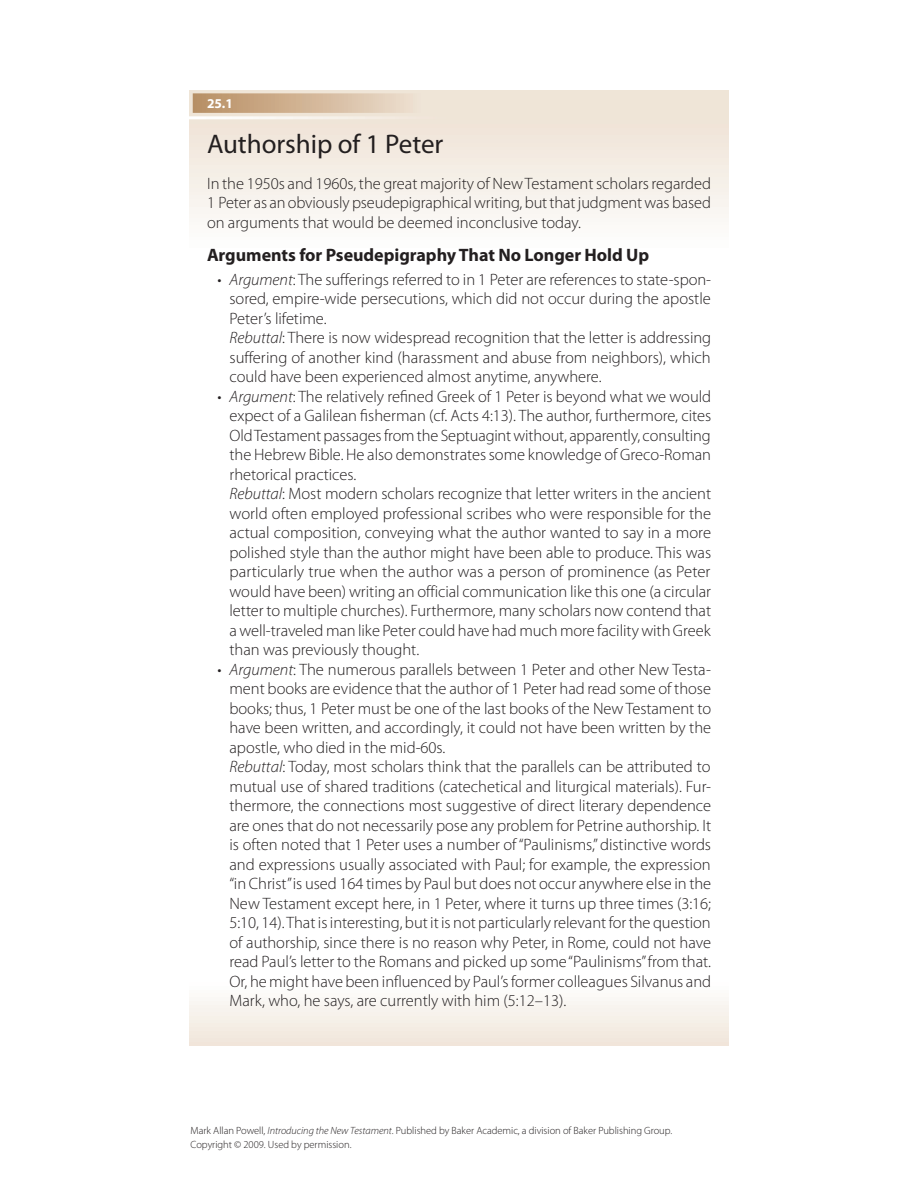
<style>
.page{position:relative;width:918px;height:1188px;background:#fff}
.page>*{position:absolute;margin:0;border:0;box-sizing:border-box;transform-origin:0 0}
.sidebar_title{font:27px "Myriad Pro";color:#231f20}
.sidebar_heading1{font:700 18px "Myriad Pro";color:#231f20}
.sidebar{font:300 16.5px/19.5px "Myriad Pro";color:#231f20;text-align:justify}
.list_item{font:300 16.5px/19.5px "Myriad Pro";color:#231f20;text-align:justify}
.sidebar_first{font:300 16.5px/19.5px "Myriad Pro";color:#231f20;text-align:justify}
.box_number{font:700 13.5px "Myriad Pro";color:#fff}
.sidebar-2{font:300 10.5px/13.5px "Myriad Pro";color:#231f20}
.s1{font-style:italic}
</style>
<div class="page">
<svg style="left:189px;top:90px;width:540px;height:955px"></svg>
<svg style="left:193px;top:93px;width:532px;height:20px;background:#e3d1bc"></svg>
<hr style="left:189px;top:116px;width:540px;height:3px;background:#fff">
<p class="box_number" style="left:207px;top:96px;width:27px">25.1</p>
<p class="sidebar_title" style="left:207px;top:129px;width:238px">Authorship of 1 Peter</p>
<p class="sidebar_first" style="left:207px;top:174px;width:506px">In the 1950s and 1960s, the great majority of New Testament scholars regarded 1 Peter as an obviously pseudepigraphical writing, but that judgment was based on arguments that would be deemed inconclusive today.</p>
<p class="sidebar_heading1" style="left:207px;top:244px;width:444px">Arguments for Pseudepigraphy That No Longer Hold Up</p>
<p class="list_item" style="left:230px;top:270px;width:483px;text-indent:-12px">• <span class="s1">Argument</span>: The sufferings referred to in 1 Peter are references to state-spon&shy;sored, empire-wide persecutions, which did not occur during the apostle Peter’s lifetime.</p>
<p class="sidebar" style="left:230px;top:328px;width:483px"><span class="s1">Rebuttal</span>: There is now widespread recognition that the letter is addressing suffering of another kind (harassment and abuse from neighbors), which could have been experienced almost anytime, anywhere.</p>
<p class="list_item" style="left:230px;top:387px;width:483px;text-indent:-12px">• <span class="s1">Argument</span>: The relatively refined Greek of 1 Peter is beyond what we would expect of a Galilean fisherman (cf. Acts 4:13). The author, furthermore, cites Old Testament passages from the Septuagint without, apparently, consulting the Hebrew Bible. He also demonstrates some knowledge of Greco-Roman rhetorical practices.</p>
<p class="sidebar" style="left:230px;top:484px;width:483px"><span class="s1">Rebuttal</span>: Most modern scholars recognize that letter writers in the ancient world often employed professional scribes who were responsible for the actual composition, conveying what the author wanted to say in a more polished style than the author might have been able to produce. This was particularly true when the author was a person of prominence (as Peter would have been) writing an official communication like this one (a circular letter to multiple churches). Furthermore, many scholars now contend that a well-traveled man like Peter could have had much more facility with Greek than was previously thought.</p>
<p class="list_item" style="left:230px;top:660px;width:483px;text-indent:-12px">• <span class="s1">Argument</span>: The numerous parallels between 1 Peter and other New Testa&shy;ment books are evidence that the author of 1 Peter had read some of those books; thus, 1 Peter must be one of the last books of the New Testament to have been written, and accordingly, it could not have been written by the apostle, who died in the mid-60s.</p>
<p class="sidebar" style="left:230px;top:757px;width:483px"><span class="s1">Rebuttal</span>: Today, most scholars think that the parallels can be attributed to mutual use of shared traditions (catechetical and liturgical materials). Fur&shy;thermore, the connections most suggestive of direct literary dependence are ones that do not necessarily pose any problem for Petrine authorship. It is often noted that 1 Peter uses a number of “Paulinisms,” distinctive words and expressions usually associated with Paul; for example, the expression “in Christ” is used 164 times by Paul but does not occur anywhere else in the New Testament except here, in 1 Peter, where it turns up three times (3:16; 5:10, 14). That is interesting, but it is not particularly relevant for the question of authorship, since there is no reason why Peter, in Rome, could not have read Paul’s letter to the Romans and picked up some “Paulinisms” from that.<br>Or, he might have been influenced by Paul’s former colleagues Silvanus and Mark, who, he says, are currently with him (5:12–13).</p>
<p class="sidebar-2" style="left:190px;top:1124px;width:483px">Mark Allan Powell, <span class="s1">Introducing the New Testament</span>. Published by Baker Academic, a division of Baker Publishing Group.<br>Copyright © 2009. Used by permission.</p>
</div>
